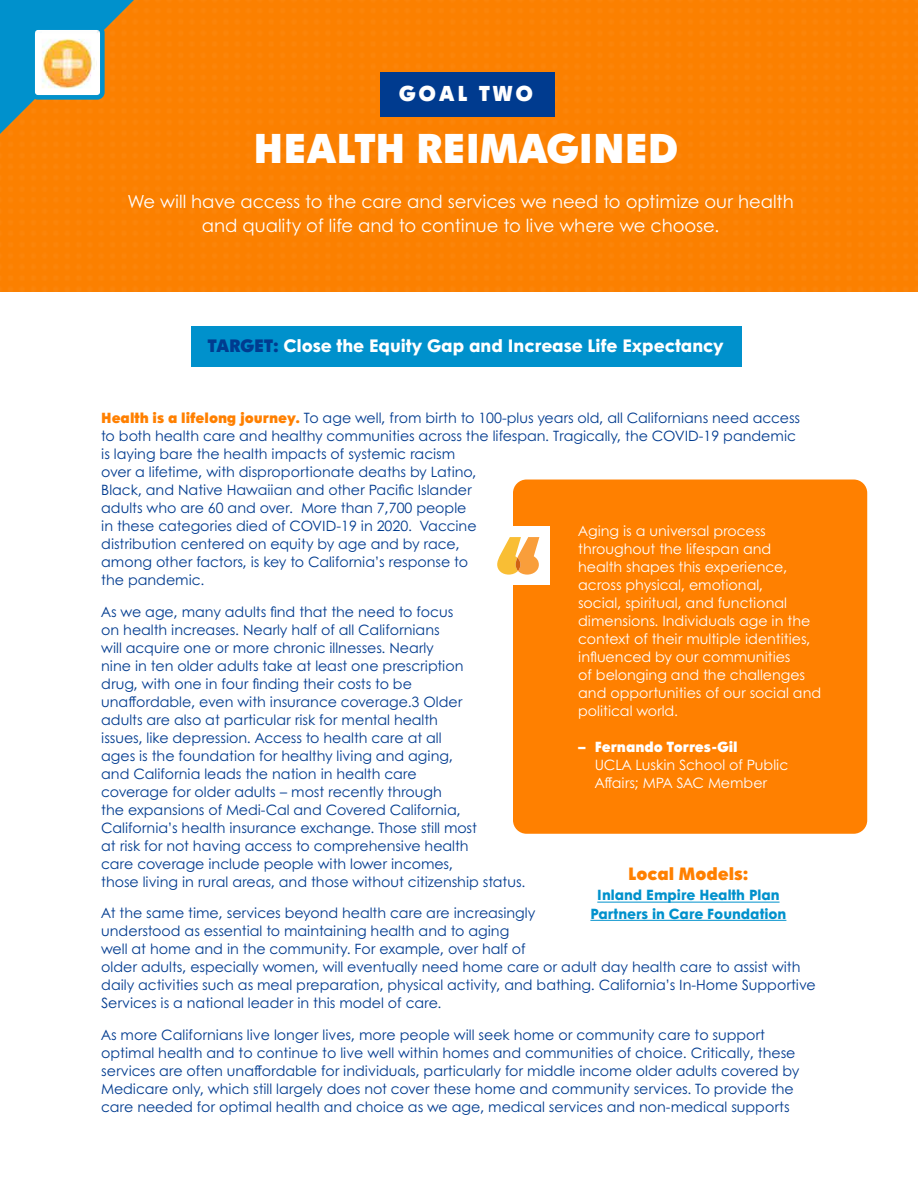
<style>
.page{position:relative;width:918px;height:1188px;background:#fff}
.page>*{position:absolute;margin:0;border:0;box-sizing:border-box;transform-origin:0 0}
.t1{font:900 40.5px "Century Gothic";color:#fff}
.t2{font:900 21px "Century Gothic";letter-spacing:.145em;color:#fff}
.t3{font:18px/24px "Century Gothic";color:#fff;text-align:center}
.t4{font:800 17.55px "Century Gothic";color:#fff}
.t5{font:900 17.4px "Century Gothic";color:#ff8000}
.t6{font:14.25px/18px "Century Gothic";color:#003b8f}
.t7{font:14.25px/18px "Century Gothic";color:#fff}
.t8{font:800 14.25px "Century Gothic";color:#0091cc}
.t9{font:900 14.25px "Century Gothic";color:#fff}
.s1{font-weight:900;color:#003b8f}
.s2{font-weight:900;color:#ff8000}
</style>
<div class="page">
<img style="left:0;top:0;width:918px;height:292px">
<svg style="left:0;top:0;width:134px;height:134px;background:#838862"></svg>
<div style="left:191px;top:326px;width:550px;height:41px;background:#0091cc"></div>
<div style="left:380px;top:72px;width:174px;height:44px;background:#003b8f"></div>
<img style="left:36px;top:31px;width:63px;height:63px">
<div style="left:30px;top:25px;width:75px;height:75px;border:5px solid #0091cc;border-radius:5px"></div>
<hr style="left:590px;top:920px;width:196px;height:1px;background:#0091cc">
<hr style="left:597px;top:902px;width:183px;height:1px;background:#0091cc">
<div style="left:513px;top:480px;width:354px;height:354px;background:#ff8000;border-radius:14px"></div>
<div style="left:490px;top:527px;width:59px;height:58px;background:#fff"></div>
<svg style="left:497px;top:537px;width:42px;height:38px"></svg>
<h1 class="t2" style="left:399px;top:78px;width:136px">GOAL TWO</h1>
<h1 class="t1" style="left:254px;top:119px;width:426px">HEALTH REIMAGINED</h1>
<p class="t3" style="left:127px;top:189px;width:668px">We will have access to the care and services we need to optimize our health and quality of life and to continue to live where we choose.</p>
<p class="t4" style="left:208px;top:333px;width:517px"><span class="s1">TARGET:</span> Close the Equity Gap and Increase Life Expectancy</p>
<p class="t6" style="left:101px;top:409px;width:700px"><span class="s2">Health is a lifelong journey.</span> To age well, from birth to 100-plus years old, all Californians need access to both health care and healthy communities across the lifespan. Tragically, the COVID-19 pandemic is laying bare the health impacts of systemic racism</p>
<p class="t6" style="left:101px;top:463px;width:377px">over a lifetime, with disproportionate deaths by Latino, Black, and Native Hawaiian and other Pacific Islander adults who are 60 and over. More than 7,700 people in these categories died of COVID-19 in 2020. Vaccine distribution centered on equity by age and by race, among other factors, is key to California’s response to the pandemic.</p>
<p class="t6" style="left:101px;top:602px;width:377px">As we age, many adults find that the need to focus<br>on health increases. Nearly half of all Californians<br>will acquire one or more chronic illnesses. Nearly<br>nine in ten older adults take at least one prescription drug, with one in four finding their costs to be unaffordable, even with insurance coverage.3 Older adults are also at particular risk for mental health issues, like depression. Access to health care at all ages is the foundation for healthy living and aging, and California leads the nation in health care coverage for older adults – most recently through<br>the expansions of Medi-Cal and Covered California, California’s health insurance exchange. Those still most at risk for not having access to comprehensive health</p>
<p class="t6" style="left:101px;top:854px;width:426px">care coverage include people with lower incomes,<br>those living in rural areas, and those without citizenship status.</p>
<p class="t5" style="left:628px;top:861px;width:122px">Local Models:</p>
<p class="t8" style="left:597px;top:885px;width:184px">Inland Empire Health Plan</p>
<p class="t6" style="left:101px;top:904px;width:436px">At the same time, services beyond health care are increasingly</p>
<p class="t8" style="left:590px;top:904px;width:198px">Partners in Care Foundation</p>
<p class="t6" style="left:101px;top:922px;width:716px">understood as essential to maintaining health and to aging<br>well at home and in the community. For example, over half of<br>older adults, especially women, will eventually need home care or adult day health care to assist with daily activities such as meal preparation, physical activity, and bathing. California’s In-Home Supportive Services is a national leader in this model of care.</p>
<p class="t6" style="left:101px;top:1025px;width:700px">As more Californians live longer lives, more people will seek home or community care to support optimal health and to continue to live well within homes and communities of choice. Critically, these services are often unaffordable for individuals, particularly for middle income older adults covered by Medicare only, which still largely does not cover these home and community services. To provide the care needed for optimal health and choice as we age, medical services and non-medical supports</p>
<p class="t7" style="left:578px;top:521px;width:245px">Aging is a universal process throughout the lifespan and<br>health shapes this experience, across physical, emotional,<br>social, spiritual, and functional dimensions. Individuals age in the context of their multiple identities, influenced by our communities<br>of belonging and the challenges and opportunities of our social and political world.</p>
<p class="t9" style="left:578px;top:736px;width:161px">– Fernando Torres-Gil</p>
<p class="t7" style="left:595px;top:755px;width:195px">UCLA Luskin School of Public<br>Affairs; MPA SAC Member</p>
</div>
